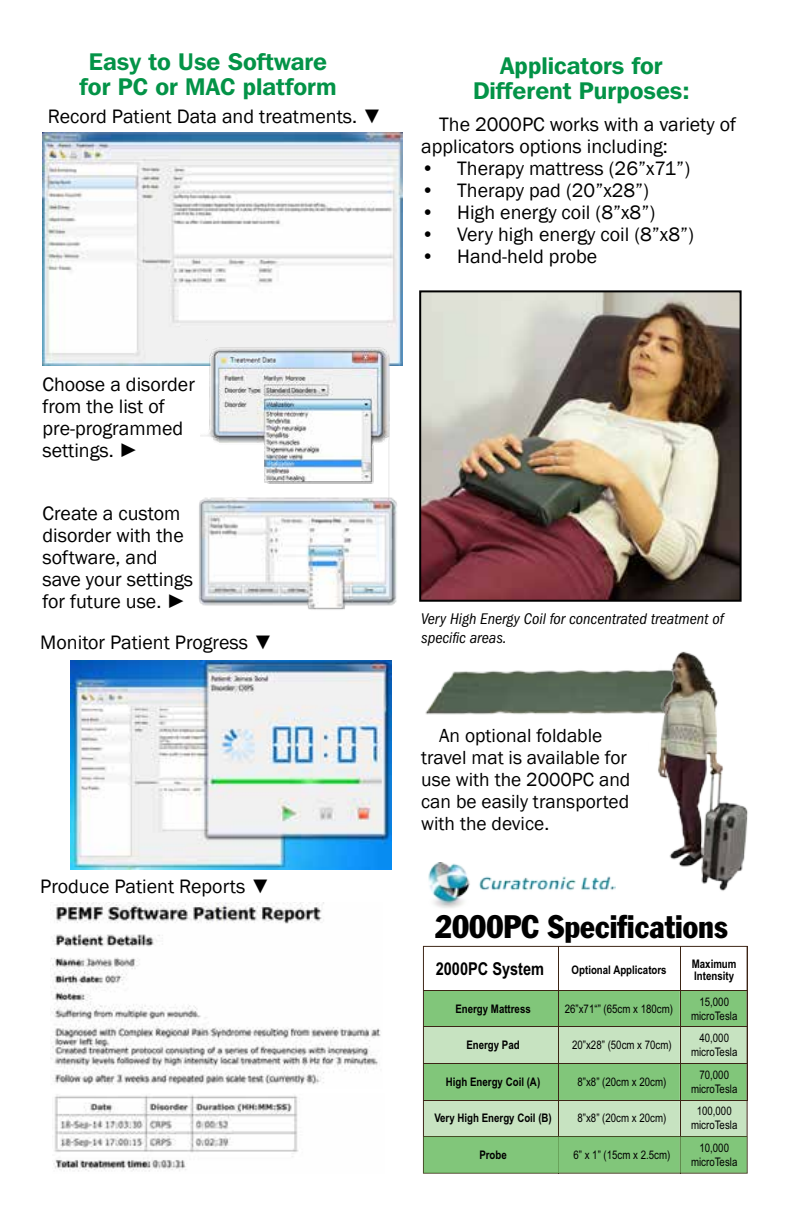
<style>
.page{position:relative;width:792px;height:1224px;background:#fff}
.page>*{position:absolute;margin:0;border:0;box-sizing:border-box;transform-origin:0 0}
.t1{font:condensed 32px "Franklin Gothic";color:#000}
.t2{font:600 24px/24.8px "Franklin Gothic IT Cby BT";color:#039347;text-align:center}
.t3{font:20px/22px "Franklin Gothic";color:#000}
.t4{font:19.6px/22px "Franklin Gothic";color:#000}
.t5{font:700 17.8px "Arial Narrow";color:#000}
.t6{font:italic condensed 16px/19.2px "Franklin Gothic";color:#000}
.t7{font:11.8px/14.2px "Arial Narrow";color:#000;text-align:center}
.t8{font:700 11.8px/12.2px "Arial Narrow";color:#000}
</style>
<div class="page">
<img style="left:422px;top:293px;width:317px;height:306px">
<div style="left:419px;top:290px;width:323px;height:312px;border:2px solid #000"></div>
<svg style="left:423px;top:946px;width:325px;height:228px"></svg>
<hr style="left:680px;top:946px;width:1px;height:227px;background:#3c2415">
<hr style="left:747px;top:946px;width:1px;height:154px;background:#3c2415">
<hr style="left:558px;top:946px;width:1px;height:227px;background:#3c2415">
<svg style="left:423px;top:990px;width:324px;height:183px;background:#99cb92"></svg>
<img style="left:428px;top:863px;width:187px;height:45px">
<img style="left:71px;top:660px;width:320px;height:209px">
<img style="left:42px;top:132px;width:361px;height:234px">
<img style="left:198px;top:499px;width:199px;height:111px">
<img style="left:200px;top:340px;width:197px;height:159px">
<img style="left:50px;top:903px;width:331px;height:182px">
<img style="left:52px;top:1094px;width:247px;height:78px">
<img style="left:425px;top:670px;width:223px;height:45px">
<img style="left:648px;top:651px;width:100px;height:240px">
<p class="t2" style="left:80px;top:48px;width:258px">Easy to Use Software for PC or MAC platform</p>
<p class="t3" style="left:48px;top:105px;width:336px">Record Patient Data and treatments. ▼</p>
<p class="t2" style="left:473px;top:53px;width:218px">Applicators for<br>Different Purposes:</p>
<p class="t3" style="left:421px;top:114px;width:316px;text-indent:18px">The 2000PC works with a variety of applicators options including:</p>
<p class="t3" style="left:421px;top:158px;width:271px">• Therapy mattress (26”x71”)</p>
<p class="t3" style="left:421px;top:180px;width:229px">• Therapy pad (20”x28”)</p>
<p class="t3" style="left:421px;top:202px;width:236px">• High energy coil (8”x8”)</p>
<p class="t3" style="left:421px;top:224px;width:274px">• Very high energy coil (8”x8”)</p>
<p class="t3" style="left:421px;top:246px;width:178px">• Hand-held probe</p>
<p class="t3" style="left:42px;top:374px;width:154px">Choose a disorder from the list of pre-programmed settings. ►</p>
<p class="t3" style="left:42px;top:503px;width:152px">Create a custom disorder with the software, and save your settings for future use. ►</p>
<p class="t3" style="left:40px;top:632px;width:234px">Monitor Patient Progress ▼</p>
<p class="t3" style="left:40px;top:876px;width:231px">Produce Patient Reports ▼</p>
<p class="t6" style="left:421px;top:609px;width:304px">Very High Energy Coil for concentrated treatment of specific areas.</p>
<p class="t4" style="left:421px;top:725px;width:211px;text-indent:18px">An optional foldable travel mat is available for use with the 2000PC and can be easily transported with the device.</p>
<h1 class="t1" style="left:435px;top:907px;width:294px">2000PC Specifications</h1>
<p class="t5" style="left:436px;top:955px;width:110px">2000PC System</p>
<p class="t8" style="left:455px;top:1002px;width:77px">Energy Mattress</p>
<p class="t8" style="left:466px;top:1038px;width:55px">Energy Pad</p>
<p class="t8" style="left:446px;top:1075px;width:96px">High Energy Coil (A)</p>
<p class="t8" style="left:572px;top:964px;width:97px">Optional Applicators</p>
<p class="t8" style="left:692px;top:957px;width:46px">Maximum<br>Intensity</p>
<p class="t7" style="left:565px;top:1002px;width:110px">26”x71“” (65cm x 180cm)</p>
<p class="t7" style="left:691px;top:995px;width:48px">15,000 microTesla</p>
<p class="t7" style="left:691px;top:1030px;width:48px">40,000 microTesla</p>
<p class="t7" style="left:691px;top:1067px;width:48px">70,000 microTesla</p>
<p class="t7" style="left:572px;top:1037px;width:101px">20”x28” (50cm x 70cm)</p>
<p class="t7" style="left:577px;top:1074px;width:90px">8”x8” (20cm x 20cm)</p>
<p class="t8" style="left:434px;top:1111px;width:119px">Very High Energy Coil (B)</p>
<p class="t8" style="left:479px;top:1148px;width:29px">Probe</p>
<p class="t7" style="left:577px;top:1110px;width:90px">8”x8” (20cm x 20cm)</p>
<p class="t7" style="left:573px;top:1147px;width:99px">6” x 1” (15cm x 2.5cm)</p>
<p class="t7" style="left:691px;top:1103px;width:48px">100,000 microTesla</p>
<p class="t7" style="left:691px;top:1140px;width:48px">10,000 microTesla</p>
</div>
